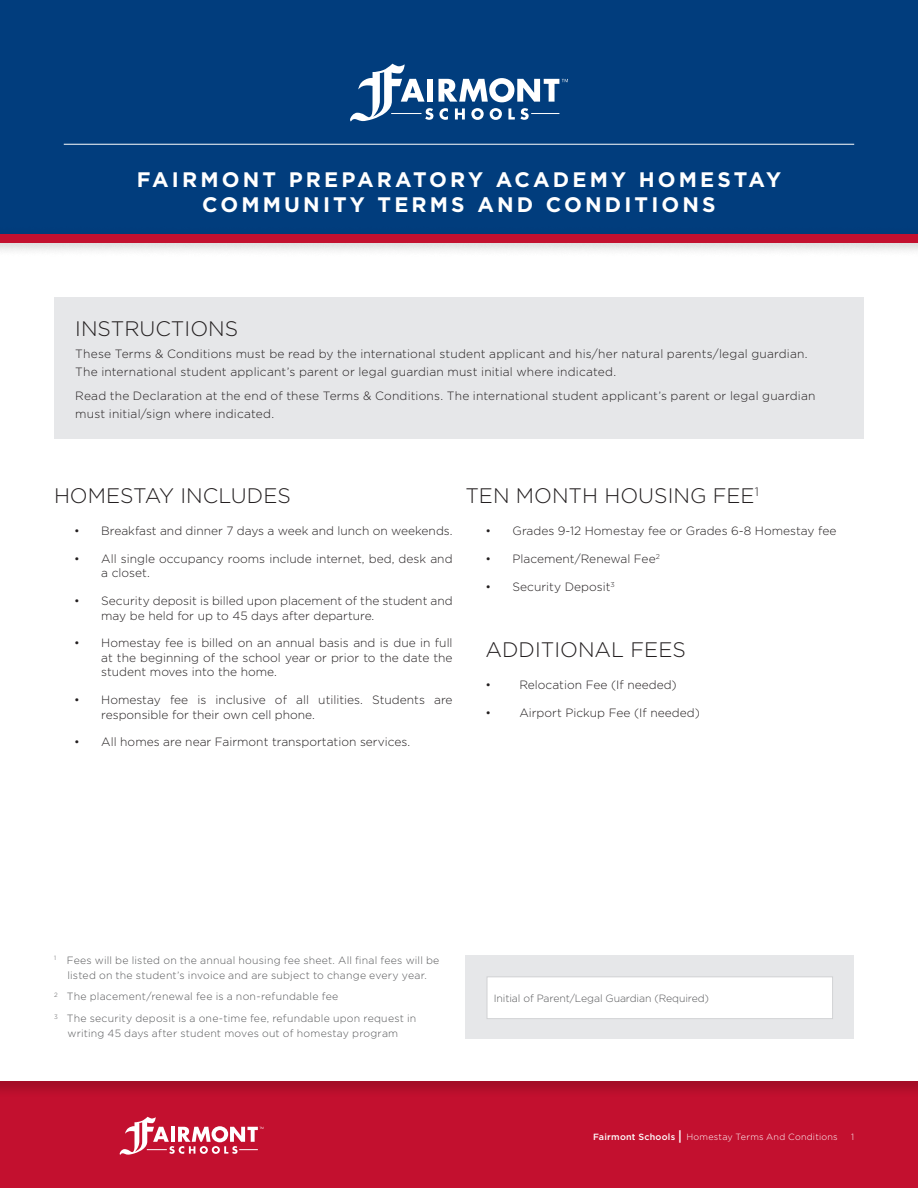
<style>
.page{position:relative;width:918px;height:1188px;background:#fff}
.page>*{position:absolute;margin:0;border:0;box-sizing:border-box;transform-origin:0 0}
.t1{font:700 21px/25.2px "Gotham";letter-spacing:.15em;color:#fff;text-align:center}
.Bullet_Points{font:300 21px "Gotham";color:#231f20}
.Body_Copy{font:300 12px/14.4px "Gotham";color:#231f20}
.Bullet_Points-2{font:300 12px "Gotham";color:#231f20}
.Body_Copy_-_no_space{font:300 10.5px/15px "Gotham";letter-spacing:.02em;color:#57585a;text-align:center}
.Row_Copy{font:300 10.5px "Gotham";letter-spacing:-.01em;color:#57585a}
.t2{font:300 9px "Gotham";letter-spacing:.025em;color:#fff}
.s1{font-weight:500}
.s2{font-weight:500;font-size:13.5px}
</style>
<div class="page">
<div style="left:0;top:1079px;width:918px;height:109px;background:#231f20;opacity:.2"></div>
<div style="left:0;top:0;width:918px;height:234px;background:#013d7d"></div>
<div style="left:0;top:226px;width:918px;height:32px;background:#231f20;opacity:.2"></div>
<div style="left:0;top:234px;width:918px;height:8px;background:#c3102f"></div>
<hr style="left:64px;top:144px;width:790px;height:1px;background:#fff">
<svg style="left:439px;top:108px;width:9px;height:12px"></svg>
<svg style="left:455px;top:108px;width:10px;height:12px"></svg>
<svg style="left:471px;top:108px;width:13px;height:12px"></svg>
<svg style="left:490px;top:108px;width:12px;height:12px"></svg>
<svg style="left:350px;top:64px;width:83px;height:57px"></svg>
<svg style="left:439px;top:78px;width:129px;height:24px"></svg>
<hr style="left:391px;top:113px;width:31px;height:1px;background:#fff">
<svg style="left:508px;top:108px;width:51px;height:12px"></svg>
<svg style="left:120px;top:1117px;width:143px;height:38px"></svg>
<div style="left:54px;top:298px;width:810px;height:141px;background:#e6e7e9"></div>
<div style="left:465px;top:955px;width:389px;height:84px;background:#e6e7e9"></div>
<div style="left:487px;top:977px;width:346px;height:42px;background:#fff"></div>
<div style="left:487px;top:976px;width:346px;height:43px;border:1px solid #d1d2d4"></div>
<h1 class="t1" style="left:137px;top:167px;width:646px">FAIRMONT PREPARATORY ACADEMY HOMESTAY<br>COMMUNITY TERMS AND CONDITIONS</h1>
<p class="Bullet_Points" style="left:75px;top:315px;width:164px">INSTRUCTIONS</p>
<p class="Body_Copy" style="left:75px;top:344px;width:734px;line-height:18px">These Terms &amp; Conditions must be read by the international student applicant and his/her natural parents/legal guardian.<br>The international student applicant’s parent or legal guardian must initial where indicated.</p>
<p class="Body_Copy" style="left:75px;top:386px;width:742px;line-height:18px">Read the Declaration at the end of these Terms &amp; Conditions. The international student applicant’s parent or legal guardian must initial/sign where indicated.</p>
<p class="Bullet_Points" style="left:54px;top:482px;width:238px">HOMESTAY INCLUDES</p>
<p class="Body_Copy" style="left:74px;top:523px;width:380px">• Breakfast and dinner 7 days a week and lunch on weekends.</p>
<p class="Body_Copy" style="left:101px;top:551px;width:353px;text-indent:-27px">• All single occupancy rooms include internet, bed, desk and a closet.</p>
<p class="Body_Copy" style="left:101px;top:593px;width:353px;text-indent:-27px">• Security deposit is billed upon placement of the student and may be held for up to 45 days after departure.</p>
<p class="Body_Copy" style="left:101px;top:636px;width:353px;text-align:justify;text-indent:-27px">• Homestay fee is billed on an annual basis and is due in full at the beginning of the school year or prior to the date the student moves into the home.</p>
<p class="Body_Copy" style="left:101px;top:692px;width:353px;text-indent:-27px">• Homestay fee is inclusive of all utilities. Students are responsible for their own cell phone.</p>
<p class="Body_Copy" style="left:74px;top:735px;width:337px">• All homes are near Fairmont transportation services.</p>
<p class="Bullet_Points" style="left:465px;top:482px;width:295px">TEN MONTH HOUSING FEE<sup>1</sup></p>
<p class="Body_Copy" style="left:486px;top:523px;width:352px">• Grades 9-12 Homestay fee or Grades 6-8 Homestay fee</p>
<p class="Body_Copy" style="left:486px;top:551px;width:176px">• Placement/Renewal Fee<sup>2</sup></p>
<p class="Body_Copy" style="left:486px;top:579px;width:131px">• Security Deposit<sup>3</sup></p>
<p class="Bullet_Points" style="left:486px;top:636px;width:202px">ADDITIONAL FEES</p>
<p class="Bullet_Points-2" style="left:486px;top:677px;width:193px">• Relocation Fee (If needed)</p>
<p class="Bullet_Points-2" style="left:486px;top:705px;width:216px">• Airport Pickup Fee (If needed)</p>
<p class="Body_Copy_-_no_space" style="left:54px;top:952px;width:387px"><sup>1</sup> Fees will be listed on the annual housing fee sheet. All final fees will be listed on the student’s invoice and are subject to change every year.</p>
<p class="Body_Copy_-_no_space" style="left:54px;top:989px;width:286px"><sup>2</sup> The placement/renewal fee is a non-refundable fee</p>
<p class="Body_Copy_-_no_space" style="left:54px;top:1011px;width:364px"><sup>3</sup> The security deposit is a one-time fee, refundable upon request in writing 45 days after student moves out of homestay program</p>
<p class="Row_Copy" style="left:494px;top:992px;width:217px">Initial of Parent/Legal Guardian (Required)</p>
<p class="t2" style="left:593px;top:1131px;width:246px"><span class="s1">Fairmont Schools</span> <span class="s2">|</span> Homestay Terms And Conditions</p>
<p class="t2" style="left:851px;top:1131px;width:5px">1</p>
</div>
